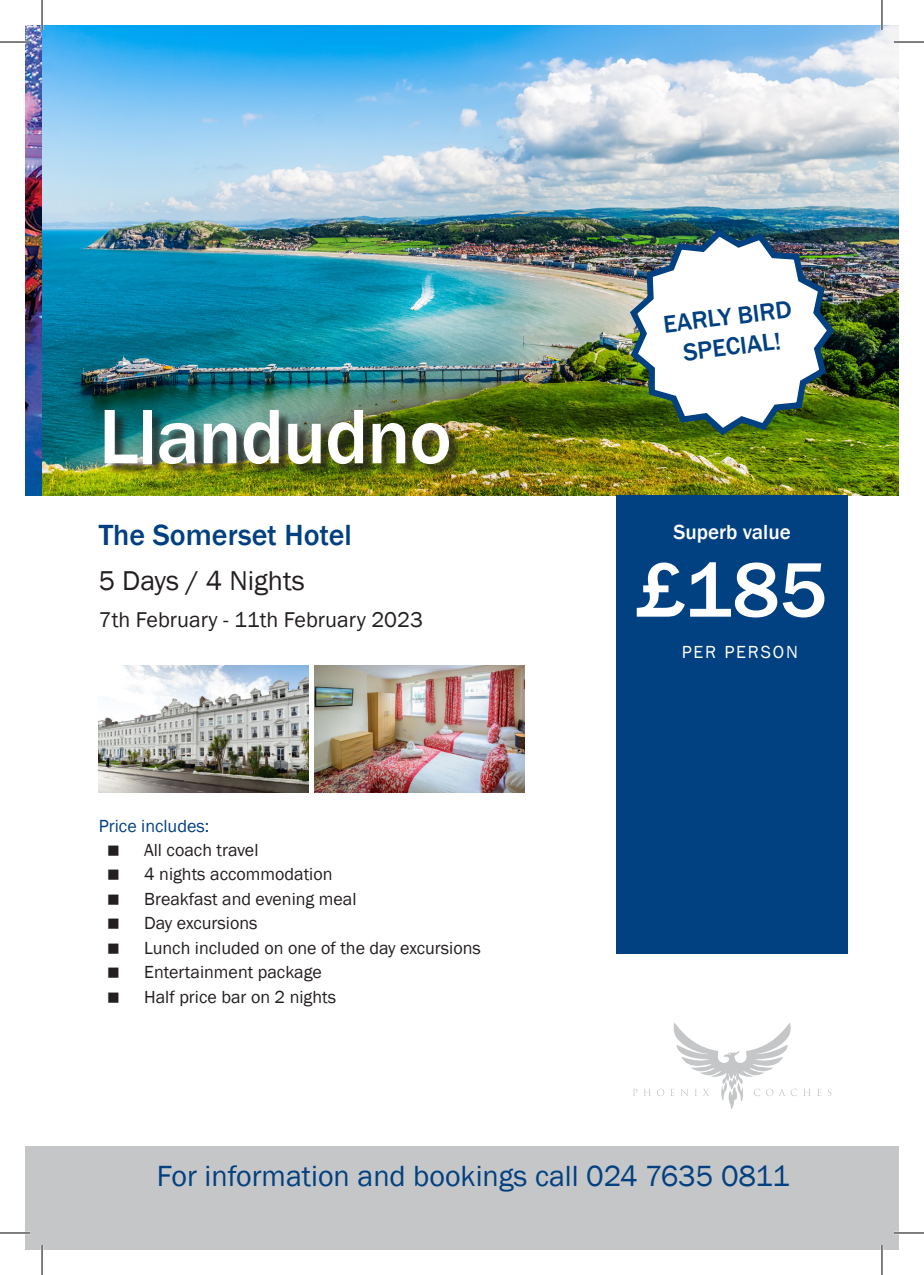
<style>
.page{position:relative;width:924px;height:1275px;background:#fff}
.page>*{position:absolute;margin:0;border:0;box-sizing:border-box;transform-origin:0 0}
.t1{font:500 80px "Franklin Gothic";letter-spacing:-.01em;color:#fff}
.t2{font:30px "Franklin Gothic";color:#014081}
.t3{font:500 30px "Franklin Gothic";color:#014081}
.t4{font:28px "Franklin Gothic";color:#231f20}
.t5{font:500 25px/30px "Franklin Gothic";color:#014081;text-align:center}
.t6{font:22px "Franklin Gothic";color:#231f20}
.t7{font:500 21px "Franklin Gothic";color:#fff}
.t8{font:18px "Franklin Gothic";color:#231f20}
.t9{font:18px "Franklin Gothic";color:#014081}
.t10{font:18px "Franklin Gothic";letter-spacing:.1em;color:#fff}
</style>
<div class="page">
<div style="left:25px;top:1146px;width:873px;height:104px;background:#c5c6c8"></div>
<img style="left:25px;top:25px;width:873px;height:471px">
<svg style="left:633px;top:1023px;width:198px;height:86px"></svg>
<img style="left:99px;top:666px;width:209px;height:126px">
<div style="left:616px;top:496px;width:231px;height:458px;background:#014081"></div>
<div style="left:107px;top:412px;width:356px;height:65px;background:#231f20;opacity:.75"></div>
<img style="left:314px;top:666px;width:210px;height:126px">
<img style="left:626px;top:224px;width:211px;height:215px">
<hr style="left:0;top:41px;width:30px;height:2px;background:#fff">
<hr style="left:893px;top:41px;width:30px;height:2px;background:#fff">
<hr style="left:0;top:1231px;width:30px;height:3px;background:#fff">
<hr style="left:893px;top:1231px;width:30px;height:3px;background:#fff">
<hr style="left:41px;top:0;width:2px;height:30px;background:#fff">
<hr style="left:41px;top:1245px;width:2px;height:30px;background:#fff">
<hr style="left:880px;top:0;width:2px;height:30px;background:#fff">
<hr style="left:880px;top:1245px;width:2px;height:30px;background:#fff">
<hr style="left:0;top:42px;width:30px;height:1px;background:#000">
<hr style="left:893px;top:42px;width:30px;height:1px;background:#000">
<hr style="left:0;top:1232px;width:30px;height:1px;background:#000">
<hr style="left:893px;top:1232px;width:30px;height:1px;background:#000">
<hr style="left:42px;top:0;width:1px;height:30px;background:#000">
<hr style="left:42px;top:1245px;width:1px;height:30px;background:#000">
<hr style="left:881px;top:0;width:1px;height:30px;background:#000">
<hr style="left:881px;top:1245px;width:1px;height:30px;background:#000">
<p class="t1" style="left:99px;top:387px;width:354px">Llandudno</p>
<p class="t3" style="left:99px;top:516px;width:254px">The Somerset Hotel</p>
<p class="t4" style="left:99px;top:563px;width:207px">5 Days / 4 Nights</p>
<p class="t6" style="left:99px;top:606px;width:325px">7th February - 11th February 2023</p>
<p class="t9" style="left:99px;top:814px;width:112px">Price includes:</p>
<p class="t8" style="left:144px;top:839px;width:116px">All coach travel</p>
<p class="t8" style="left:144px;top:863px;width:190px">4 nights accommodation</p>
<p class="t8" style="left:144px;top:887px;width:214px">Breakfast and evening meal</p>
<p class="t8" style="left:144px;top:912px;width:115px">Day excursions</p>
<p class="t8" style="left:144px;top:936px;width:338px">Lunch included on one of the day excursions</p>
<p class="t8" style="left:144px;top:961px;width:179px">Entertainment package</p>
<p class="t8" style="left:144px;top:985px;width:193px">Half price bar on 2 nights</p>
<p class="t5" style="left:661px;top:310px;width:131px;rotate:-7deg">EARLY BIRD<br>SPECIAL!</p>
<p class="t7" style="left:673px;top:519px;width:119px">Superb value</p>
<p class="t1" style="left:637px;top:540px;width:190px">£185</p>
<p class="t10" style="left:681px;top:640px;width:118px">PER PERSON</p>
<p class="t2" style="left:157px;top:1157px;width:634px">For information and bookings call 024 7635 0811</p>
</div>
